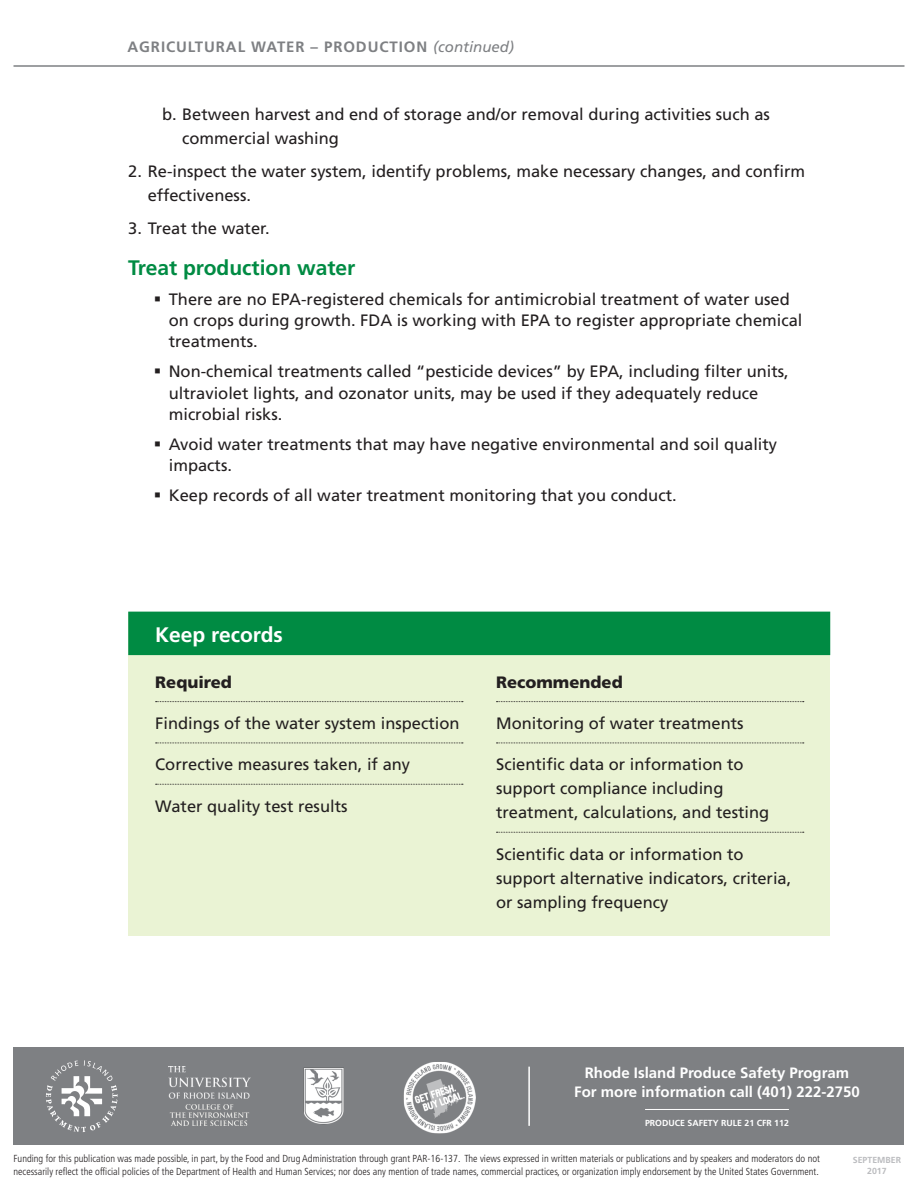
<style>
.page{position:relative;width:918px;height:1188px;background:#fff}
.page>*{position:absolute;margin:0;border:0;box-sizing:border-box;transform-origin:0 0}
.t1{font:700 21px "Frutiger LT Std";color:#008b43}
.H2-records{font:700 21px "Frutiger LT Std";color:#fff}
.P-records{font:16.5px/24px "Frutiger LT Std";color:#231f20}
.H3-records{font:900 16.5px "Frutiger LT Std";color:#231f20}
.t2{font:700 15px/18.9px "Frutiger LT Std";color:#fff;text-align:center}
.continued_header{font:700 15px "Frutiger LT Std";letter-spacing:.06em;color:#7e8083}
.t3{font:300 condensed 10.2px/12.3px "Frutiger LT Std";color:#231f20}
.t4{font:700 8.7px "Frutiger LT Std";color:#fff}
.t5{font:700 8.7px/10.5px "Frutiger LT Std";color:#bbbcbf;text-align:center}
.s1{font-weight:400;font-style:italic}
</style>
<div class="page">
<div style="left:14px;top:1048px;width:890px;height:97px;background:#7e8083"></div>
<hr style="left:645px;top:1109px;width:144px;height:1px;background:#fff">
<svg style="left:46px;top:1060px;width:72px;height:72px"></svg>
<img style="left:304px;top:1068px;width:40px;height:57px">
<img style="left:169px;top:1067px;width:82px;height:58px">
<img style="left:403px;top:1062px;width:72px;height:72px">
<hr style="left:528px;top:1067px;width:2px;height:59px;background:#fff">
<div style="left:128px;top:612px;width:702px;height:324px;background:#eaf3d4"></div>
<div style="left:128px;top:612px;width:702px;height:43px;background:#008b43"></div>
<svg style="left:156px;top:701px;width:307px;height:1px"></svg>
<svg style="left:156px;top:743px;width:307px;height:1px"></svg>
<svg style="left:156px;top:784px;width:307px;height:1px"></svg>
<svg style="left:496px;top:701px;width:308px;height:1px"></svg>
<svg style="left:496px;top:743px;width:308px;height:1px"></svg>
<svg style="left:496px;top:832px;width:308px;height:1px"></svg>
<hr style="left:14px;top:65px;width:890px;height:2px;background:#7e8083">
<p class="continued_header" style="left:128px;top:38px;width:388px">AGRICULTURAL WATER – PRODUCTION <span class="s1">(continued)</span></p>
<p class="P-records" style="left:182px;top:103px;width:589px;text-indent:-20px">b. Between harvest and end of storage and/or removal during activities such as commercial washing</p>
<p class="P-records" style="left:148px;top:159px;width:659px;text-indent:-20px">2. Re-inspect the water system, identify problems, make necessary changes, and confirm effectiveness.</p>
<p class="P-records" style="left:128px;top:216px;width:143px">3. Treat the water.</p>
<h2 class="t1" style="left:128px;top:255px;width:229px">Treat production water</h2>
<p class="P-records" style="left:169px;top:288px;width:635px;line-height:21.3px">There are no EPA-registered chemicals for antimicrobial treatment of water used on crops during growth. FDA is working with EPA to register appropriate chemical treatments.</p>
<p class="P-records" style="left:169px;top:361px;width:622px;line-height:21.3px">Non-chemical treatments called “pesticide devices” by EPA, including filter units, ultraviolet lights, and ozonator units, may be used if they adequately reduce microbial risks.</p>
<p class="P-records" style="left:169px;top:434px;width:610px;line-height:21.3px">Avoid water treatments that may have negative environmental and soil quality impacts.</p>
<p class="P-records" style="left:169px;top:484px;width:509px">Keep records of all water treatment monitoring that you conduct.</p>
<p class="H2-records" style="left:155px;top:622px;width:129px">Keep records</p>
<p class="H3-records" style="left:155px;top:672px;width:78px">Required</p>
<p class="P-records" style="left:155px;top:711px;width:306px">Findings of the water system inspection</p>
<p class="P-records" style="left:155px;top:753px;width:256px">Corrective measures taken, if any</p>
<p class="P-records" style="left:155px;top:794px;width:194px">Water quality test results</p>
<p class="H3-records" style="left:496px;top:672px;width:128px">Recommended</p>
<p class="P-records" style="left:496px;top:711px;width:249px">Monitoring of water treatments</p>
<p class="P-records" style="left:496px;top:753px;width:275px">Scientific data or information to support compliance including treatment, calculations, and testing</p>
<p class="P-records" style="left:496px;top:842px;width:297px">Scientific data or information to support alternative indicators, criteria, or sampling frequency</p>
<p class="t2" style="left:574px;top:1063px;width:287px">Rhode Island Produce Safety Program<br>For more information call (401) 222-2750</p>
<p class="t4" style="left:645px;top:1118px;width:145px">PRODUCE SAFETY RULE 21 CFR 112</p>
<p class="t5" style="left:853px;top:1155px;width:50px">SEPTEMBER<br>2017</p>
<p class="t3" style="left:14px;top:1153px;width:808px">Funding for this publication was made possible, in part, by the Food and Drug Administration through grant PAR-16-137. The views expressed in written materials or publications and by speakers and moderators do not necessarily reflect the official policies of the Department of Health and Human Services; nor does any mention of trade names, commercial practices, or organization imply endorsement by the United States Government.</p>
</div>
